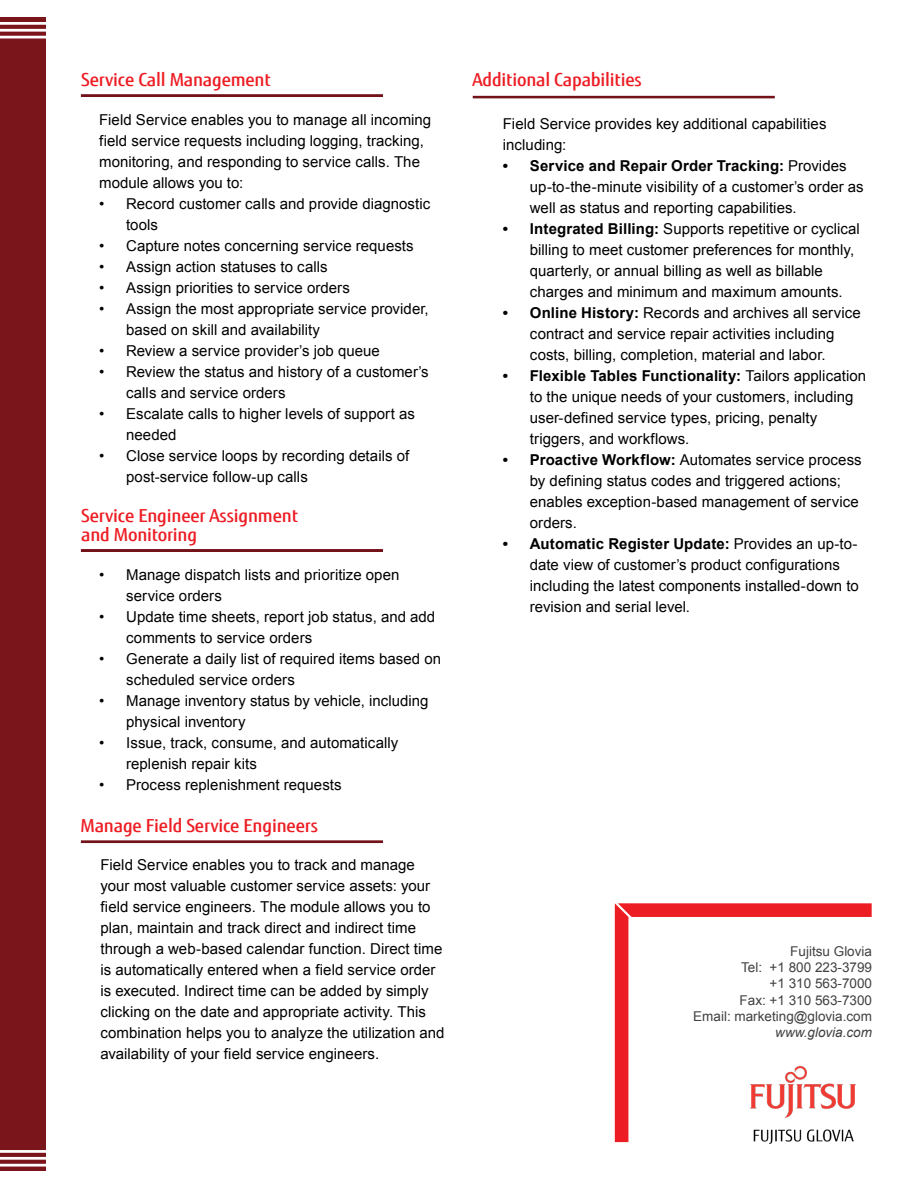
<style>
.page{position:relative;width:918px;height:1188px;background:#fff}
.page>*{position:absolute;margin:0;border:0;box-sizing:border-box;transform-origin:0 0}
.t1{font:500 18px/19.5px "Fujitsu Sans";letter-spacing:-.01em;color:#ed1d24}
.t2{font:15px/21px "Arial";letter-spacing:.005em;color:#000}
.t3{font:13.5px/16.2px "Arial";color:#414042;text-align:right}
.t4{font:italic 13.5px "Arial";color:#414042}
.s1{font-weight:700}
</style>
<div class="page">
<div style="left:0;top:17px;width:46px;height:1154px;background:#7a151b"></div>
<hr style="left:0;top:22px;width:47px;height:3px;background:#fff">
<hr style="left:0;top:29px;width:47px;height:3px;background:#fff">
<hr style="left:0;top:36px;width:47px;height:2px;background:#fff">
<hr style="left:0;top:1150px;width:56px;height:3px;background:#fff">
<hr style="left:0;top:1157px;width:56px;height:3px;background:#fff">
<hr style="left:0;top:1164px;width:56px;height:3px;background:#fff">
<div style="left:67px;top:84px;width:330px;height:15px;background:#000;opacity:.06"></div>
<div style="left:67px;top:539px;width:330px;height:15px;background:#000;opacity:.06"></div>
<div style="left:67px;top:830px;width:330px;height:15px;background:#000;opacity:.06"></div>
<div style="left:459px;top:85px;width:330px;height:15px;background:#000;opacity:.06"></div>
<svg style="left:615px;top:903px;width:257px;height:239px"></svg>
<img style="left:734px;top:1065px;width:138px;height:79px">
<p class="t1" style="left:81px;top:70px;width:191px">Service Call Management</p>
<p class="t2" style="left:99px;top:110px;width:334px">Field Service enables you to manage all incoming field service requests including logging, tracking, monitoring, and responding to service calls. The module allows you to:</p>
<p class="t2" style="left:126px;top:194px;width:306px;text-indent:-27px">• Record customer calls and provide diagnostic tools</p>
<p class="t2" style="left:99px;top:236px;width:316px">• Capture notes concerning service requests</p>
<p class="t2" style="left:99px;top:257px;width:230px">• Assign action statuses to calls</p>
<p class="t2" style="left:99px;top:278px;width:252px">• Assign priorities to service orders</p>
<p class="t2" style="left:126px;top:299px;width:304px;text-indent:-27px">• Assign the most appropriate service provider, based on skill and availability</p>
<p class="t2" style="left:99px;top:341px;width:282px">• Review a service provider’s job queue</p>
<p class="t2" style="left:126px;top:362px;width:304px;text-indent:-27px">• Review the status and history of a customer’s calls and service orders</p>
<p class="t2" style="left:126px;top:404px;width:290px;text-indent:-27px">• Escalate calls to higher levels of support as needed</p>
<p class="t2" style="left:126px;top:446px;width:285px;text-indent:-27px">• Close service loops by recording details of post-service follow-up calls</p>
<p class="t1" style="left:81px;top:506px;width:218px">Service Engineer Assignment and Monitoring</p>
<p class="t2" style="left:126px;top:565px;width:275px;text-indent:-27px">• Manage dispatch lists and prioritize open service orders</p>
<p class="t2" style="left:126px;top:607px;width:311px;text-indent:-27px">• Update time sheets, report job status, and add comments to service orders</p>
<p class="t2" style="left:126px;top:649px;width:316px;text-indent:-27px">• Generate a daily list of required items based on scheduled service orders</p>
<p class="t2" style="left:126px;top:691px;width:304px;text-indent:-27px">• Manage inventory status by vehicle, including physical inventory</p>
<p class="t2" style="left:126px;top:733px;width:274px;text-indent:-27px">• Issue, track, consume, and automatically replenish repair kits</p>
<p class="t2" style="left:99px;top:775px;width:244px">• Process replenishment requests</p>
<p class="t1" style="left:81px;top:816px;width:239px">Manage Field Service Engineers</p>
<p class="t2" style="left:100px;top:855px;width:346px">Field Service enables you to track and manage your most valuable customer service assets: your field service engineers. The module allows you to plan, maintain and track direct and indirect time through a web-based calendar function. Direct time is automatically entered when a field service order is executed. Indirect time can be added by simply clicking on the date and appropriate activity. This combination helps you to analyze the utilization and availability of your field service engineers.</p>
<p class="t1" style="left:472px;top:70px;width:171px">Additional Capabilities</p>
<p class="t2" style="left:503px;top:113px;width:325px">Field Service provides key additional capabilities including:</p>
<p class="t2" style="left:530px;top:155px;width:335px;text-indent:-27px"><span class="s1">• Service and Repair Order Tracking:</span> Provides up-to-the-minute visibility of a customer’s order as well as status and reporting capabilities.</p>
<p class="t2" style="left:530px;top:218px;width:332px;text-indent:-27px"><span class="s1">• Integrated Billing:</span> Supports repetitive or cyclical billing to meet customer preferences for monthly, quarterly, or annual billing as well as billable charges and minimum and maximum amounts.</p>
<p class="t2" style="left:503px;top:302px;width:360px;text-align:center"><span class="s1">• Online History:</span> Records and archives all service contract and service repair activities including<br>costs, billing, completion, material and labor.</p>
<p class="t2" style="left:530px;top:365px;width:338px;text-indent:-27px"><span class="s1">• Flexible Tables Functionality:</span> Tailors application to the unique needs of your customers, including user-defined service types, pricing, penalty triggers, and workflows.</p>
<p class="t2" style="left:530px;top:449px;width:333px;text-indent:-27px"><span class="s1">• Proactive Workflow:</span> Automates service process by defining status codes and triggered actions; enables exception-based management of service orders.</p>
<p class="t2" style="left:530px;top:533px;width:331px;text-indent:-27px"><span class="s1">• Automatic Register Update:</span> Provides an up-to&shy;date view of customer’s product configurations including the latest components installed-down to revision and serial level.</p>
<p class="t3" style="left:693px;top:943px;width:180px">Fujitsu Glovia<br>Tel: +1 800 223-3799<br>+1 310 563-7000<br>Fax: +1 310 563-7300<br>Email: marketing@glovia.com</p>
<p class="t4" style="left:775px;top:1023px;width:98px">www.glovia.com</p>
</div>
